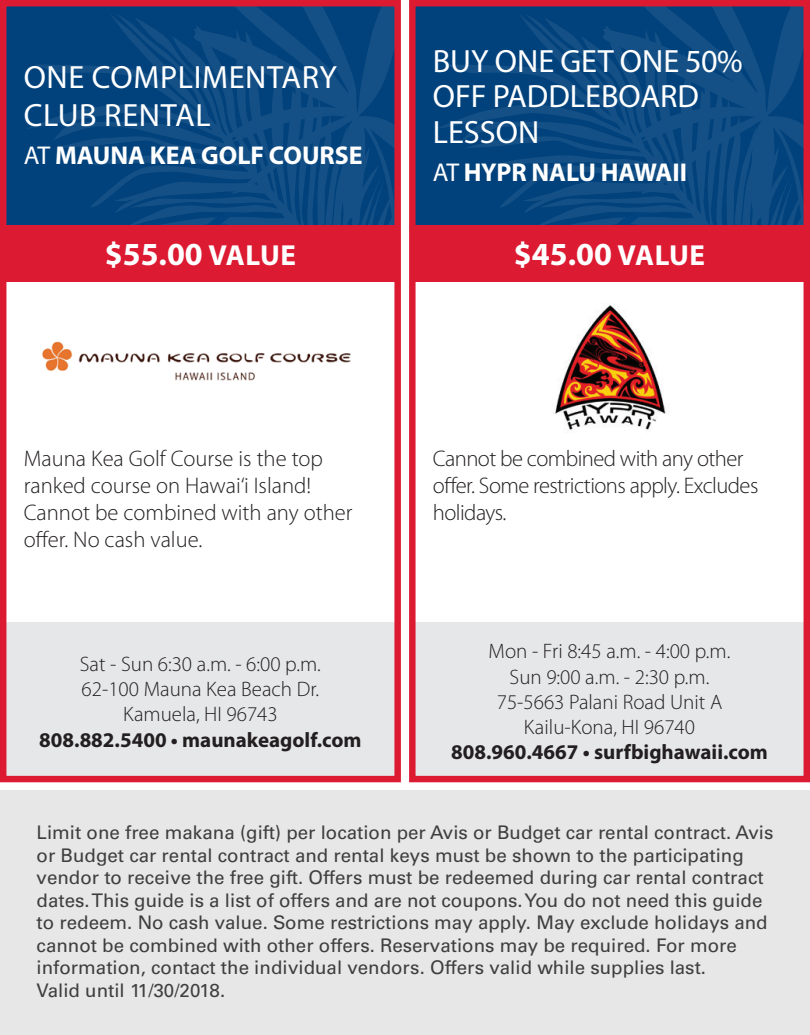
<style>
.page{position:relative;width:810px;height:1035px;background:#fff}
.page>*{position:absolute;margin:0;border:0;box-sizing:border-box;transform-origin:0 0}
.t1{font:32.25px/35.5px "Myriad Pro";color:#fff}
.t2{font:32.25px/38.8px "Myriad Pro";letter-spacing:.02em;color:#fff}
.t3{font:700 32.25px "Myriad Pro";color:#fff}
.t4{font:700 25.75px "Myriad Pro";color:#fff}
.t5{font:300 22.5px/27.2px "Myriad Pro";color:#231f20}
.t6{font:300 22.5px/27.2px "Myriad Pro";letter-spacing:-.025em;color:#231f20}
.t7{font:300 21px/25.2px "Myriad Pro";color:#231f20;text-align:center}
.t8{font:18.75px/22.5px "Univers LT Std";color:#3e3e3f}
.s1{font-weight:400}
.s2{font-size:29px}
.s3{font-weight:700}
</style>
<div class="page">
<div style="left:0;top:791px;width:810px;height:244px;background:#e7e7e8"></div>
<div style="left:3px;top:3px;width:395px;height:222px;background:#01427c"></div>
<svg style="left:236px;top:7px;width:158px;height:7px"></svg>
<svg style="left:28px;top:14px;width:366px;height:211px"></svg>
<svg style="left:43px;top:212px;width:209px;height:13px"></svg>
<div style="left:3px;top:622px;width:395px;height:157px;background:#e6e7e9"></div>
<div style="left:3px;top:225px;width:395px;height:57px;background:#dc1a32"></div>
<img style="left:42px;top:341px;width:309px;height:40px">
<div style="left:0;top:0;width:401px;height:782px;border:6px solid #dc1a32"></div>
<div style="left:412px;top:3px;width:395px;height:222px;background:#01427c"></div>
<svg style="left:645px;top:7px;width:158px;height:7px"></svg>
<svg style="left:437px;top:14px;width:366px;height:211px"></svg>
<svg style="left:453px;top:212px;width:208px;height:13px"></svg>
<div style="left:412px;top:622px;width:395px;height:157px;background:#e6e7e9"></div>
<div style="left:412px;top:225px;width:395px;height:57px;background:#dc1a32"></div>
<img style="left:555px;top:305px;width:111px;height:125px">
<div style="left:409px;top:0;width:401px;height:782px;border:6px solid #dc1a32"></div>
<p class="t2" style="left:24px;top:57px;width:315px">ONE COMPLIMENTARY<br>CLUB RENTAL</p>
<p class="t4" style="left:24px;top:139px;width:341px"><span class="s1">AT</span> MAUNA KEA GOLF COURSE</p>
<p class="t3" style="left:105px;top:234px;width:193px">$55.00 <span class="s2">VALUE</span></p>
<p class="t1" style="left:433px;top:42px;width:311px">BUY ONE GET ONE 50%<br>OFF PADDLEBOARD<br>LESSON</p>
<p class="t4" style="left:433px;top:155px;width:256px"><span class="s1">AT</span> HYPR NALU HAWAII</p>
<p class="t3" style="left:514px;top:234px;width:193px">$45.00 <span class="s2">VALUE</span></p>
<p class="t5" style="left:24px;top:445px;width:330px">Mauna Kea Golf Course is the top ranked course on Hawai‘i Island!<br>Cannot be combined with any other offer. No cash value.</p>
<p class="t7" style="left:39px;top:652px;width:324px">Sat - Sun 6:30 a.m. - 6:00 p.m.<br>62-100 Mauna Kea Beach Dr.<br>Kamuela, HI 96743<br><span class="s3">808.882.5400 • maunakeagolf.com</span></p>
<p class="t6" style="left:433px;top:445px;width:327px">Cannot be combined with any other offer. Some restrictions apply. Excludes holidays.</p>
<p class="t7" style="left:451px;top:639px;width:318px">Mon - Fri 8:45 a.m. - 4:00 p.m.<br>Sun 9:00 a.m. - 2:30 p.m.<br>75-5663 Palani Road Unit A<br>Kailu-Kona, HI 96740<br><span class="s3">808.960.4667 • surfbighawaii.com</span></p>
<p class="t8" style="left:37px;top:821px;width:738px">Limit one free makana (gift) per location per Avis or Budget car rental contract. Avis or Budget car rental contract and rental keys must be shown to the participating vendor to receive the free gift. Offers must be redeemed during car rental contract dates. This guide is a list of offers and are not coupons. You do not need this guide to redeem. No cash value. Some restrictions may apply. May exclude holidays and cannot be combined with other offers. Reservations may be required. For more information, contact the individual vendors. Offers valid while supplies last.<br>Valid until 11/30/2018.</p>
</div>
